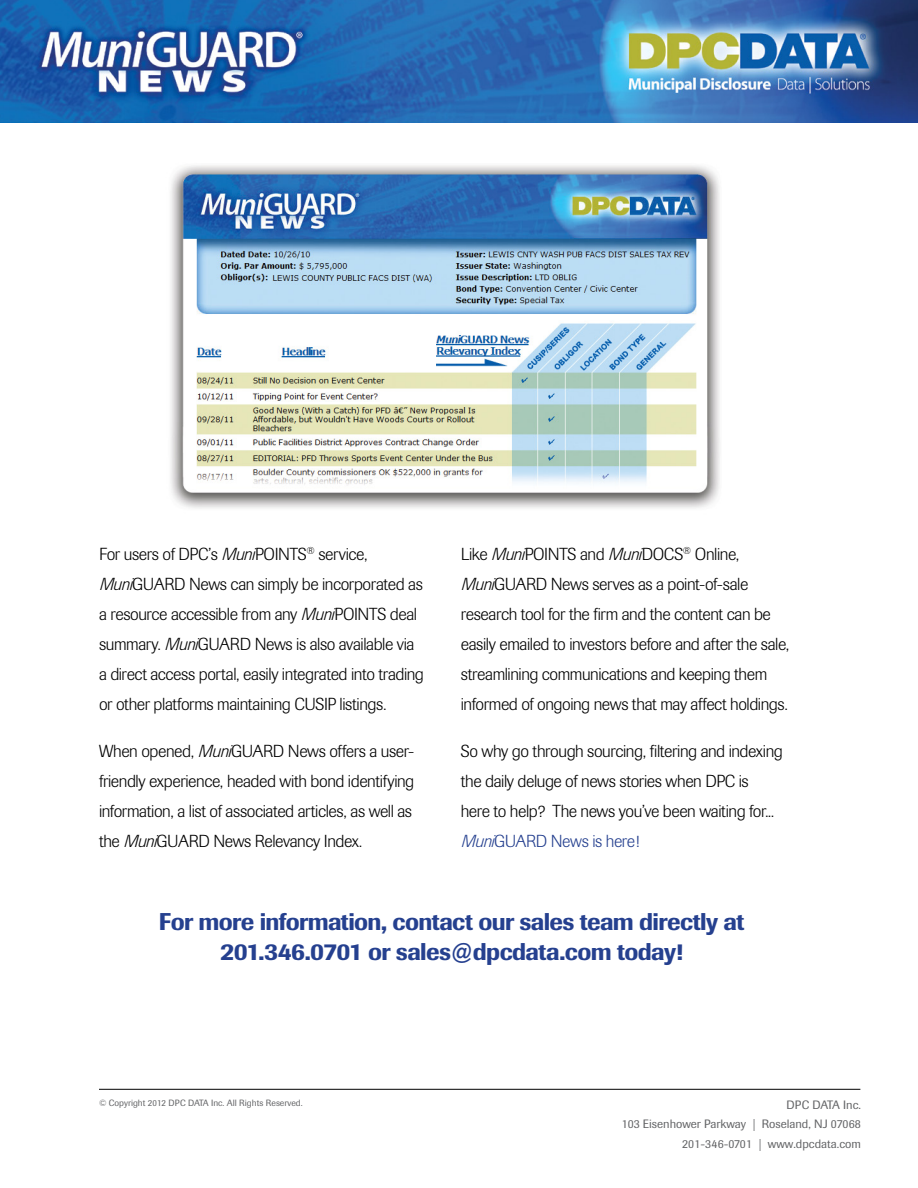
<style>
.page{position:relative;width:918px;height:1188px;background:#fff}
.page>*{position:absolute;margin:0;border:0;box-sizing:border-box;transform-origin:0 0}
.t1{font:500 24px/30px "Imago";letter-spacing:-.025em;color:#25408f;text-align:center}
.t2{font:300 17.25px/30px "Imago";letter-spacing:-.025em;color:#000}
.t3{font:12px/19.5px "Imago";color:#636466;text-align:right}
.t4{font:9px "Imago";color:#636466}
.s1{font-style:italic}
.s2{font-style:italic;color:#25408f}
.s3{color:#25408f}
</style>
<div class="page">
<img style="left:170px;top:165px;width:550px;height:344px">
<img style="left:0;top:0;width:918px;height:122px">
<hr style="left:99px;top:1089px;width:761px;height:1px;background:#000">
<p class="t2" style="left:99px;top:539px;width:326px">For users of DPC’s <span class="s1">Muni</span>POINTS<sup>®</sup> service, <span class="s1">Muni</span>GUARD News can simply be incorporated as a resource accessible from any <span class="s1">Muni</span>POINTS deal summary. <span class="s1">Muni</span>GUARD News is also available via a direct access portal, easily integrated into trading or other platforms maintaining CUSIP listings.</p>
<p class="t2" style="left:99px;top:736px;width:317px">When opened, <span class="s1">Muni</span>GUARD News offers a user&shy;friendly experience, headed with bond identifying information, a list of associated articles, as well as the <span class="s1">Muni</span>GUARD News Relevancy Index.</p>
<p class="t2" style="left:461px;top:539px;width:330px">Like <span class="s1">Muni</span>POINTS and <span class="s1">Muni</span>DOCS<sup>®</sup> Online, <span class="s1">Muni</span>GUARD News serves as a point-of-sale research tool for the firm and the content can be easily emailed to investors before and after the sale, streamlining communications and keeping them informed of ongoing news that may affect holdings.</p>
<p class="t2" style="left:461px;top:736px;width:324px">So why go through sourcing, filtering and indexing the daily deluge of news stories when DPC is<br>here to help? The news you’ve been waiting for...<br><span class="s2">Muni</span><span class="s3">GUARD News is here!</span></p>
<h1 class="t1" style="left:159px;top:906px;width:587px">For more information, contact our sales team directly at<br>201.346.0701 or sales@dpcdata.com today!</h1>
<p class="t4" style="left:99px;top:1098px;width:205px">© Copyright 2012 DPC DATA Inc. All Rights Reserved.</p>
<p class="t3" style="left:622px;top:1095px;width:241px">DPC DATA Inc.<br>103 Eisenhower Parkway | Roseland, NJ 07068<br>201-346-0701 | www.dpcdata.com</p>
</div>
